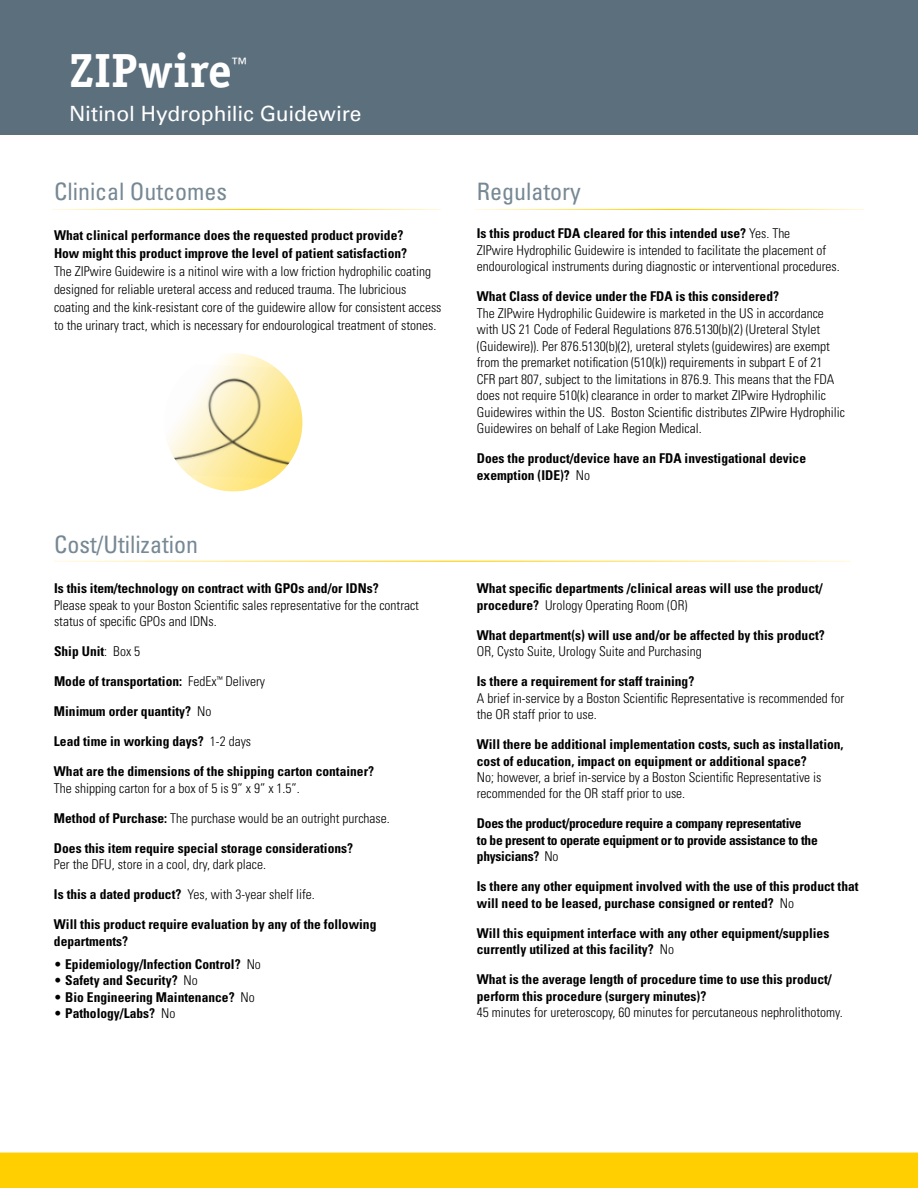
<style>
.page{position:relative;width:918px;height:1188px;background:#fff}
.page>*{position:absolute;margin:0;border:0;box-sizing:border-box;transform-origin:0 0}
.t1{font:700 48px "Officina Serif";letter-spacing:-.005em;color:#fff}
.t2{font:condensed 24px "Univers";color:#768894}
.t3{font:21px "Univers";letter-spacing:-.005em;color:#fff}
.t4{font:15.75px "Univers";color:#fff}
.t5{font:300 condensed 13.5px/16.5px "Univers";color:#000}
.t6{font:700 condensed 13.5px/16.5px "Univers";color:#000}
.t7{font:700 condensed 13.5px/16.5px "Univers";letter-spacing:-.02em;color:#000}
.s1{font-weight:300}
.s2{font-weight:700}
</style>
<div class="page">
<div style="left:0;top:0;width:918px;height:135px;background:#5c6f7c"></div>
<div style="left:0;top:1152px;width:918px;height:36px;background:#ffcf01"></div>
<svg style="left:168px;top:353px;width:135px;height:139px"></svg>
<hr style="left:52px;top:209px;width:389px;height:1px;background:#ffcf01">
<hr style="left:54px;top:561px;width:797px;height:1px;background:#ffcf01">
<hr style="left:475px;top:209px;width:389px;height:1px;background:#ffcf01">
<h1 class="t1" style="left:69px;top:41px;width:164px">ZIPwire</h1>
<p class="t4" style="left:231px;top:55px;width:17px">™</p>
<h3 class="t3" style="left:69px;top:101px;width:294px">Nitinol Hydrophilic Guidewire</h3>
<h2 class="t2" style="left:54px;top:176px;width:175px">Clinical Outcomes</h2>
<p class="t6" style="left:54px;top:226px;width:355px;line-height:18px">What clinical performance does the requested product provide?<br>How might this product improve the level of patient satisfaction?</p>
<p class="t5" style="left:54px;top:262px;width:389px;line-height:18px">The ZIPwire Guidewire is a nitinol wire with a low friction hydrophilic coating designed for reliable ureteral access and reduced trauma. The lubricious coating and the kink-resistant core of the guidewire allow for consistent access to the urinary tract, which is necessary for endourological treatment of stones.</p>
<h2 class="t2" style="left:54px;top:529px;width:145px">Cost/Utilization</h2>
<p class="t6" style="left:54px;top:580px;width:326px">Is this item/technology on contract with GPOs and/or IDNs?</p>
<p class="t5" style="left:54px;top:597px;width:367px">Please speak to your Boston Scientific sales representative for the contract status of specific GPOs and IDNs.</p>
<p class="t6" style="left:54px;top:643px;width:88px">Ship Unit<span class="s1">: Box 5</span></p>
<p class="t6" style="left:54px;top:673px;width:213px">Mode of transportation: <span class="s1">FedEx</span><sup>™</sup> <span class="s1">Delivery</span></p>
<p class="t6" style="left:54px;top:703px;width:159px">Minimum order quantity? <span class="s1">No</span></p>
<p class="t6" style="left:54px;top:733px;width:199px">Lead time in working days? <span class="s1">1-2 days</span></p>
<p class="t6" style="left:54px;top:763px;width:322px">What are the dimensions of the shipping carton container?</p>
<p class="t5" style="left:54px;top:780px;width:247px">The shipping carton for a box of 5 is 9” x 9” x 1.5”.</p>
<p class="t5" style="left:54px;top:810px;width:337px"><span class="s2">Method of Purchase:</span> The purchase would be an outright purchase.</p>
<p class="t6" style="left:54px;top:839px;width:301px">Does this item require special storage considerations?</p>
<p class="t5" style="left:54px;top:856px;width:214px">Per the DFU, store in a cool, dry, dark place.</p>
<p class="t5" style="left:54px;top:886px;width:262px"><span class="s2">Is this a dated product?</span> Yes, with 3-year shelf life.</p>
<p class="t6" style="left:54px;top:916px;width:324px">Will this product require evaluation by any of the following departments?</p>
<p class="t6" style="left:54px;top:956px;width:208px"><span class="s1">•</span> Epidemiology/Infection Control? <span class="s1">No</span></p>
<p class="t6" style="left:54px;top:972px;width:145px"><span class="s1">•</span> Safety and Security? <span class="s1">No</span></p>
<p class="t6" style="left:54px;top:989px;width:202px"><span class="s1">•</span> Bio Engineering Maintenance? <span class="s1">No</span></p>
<p class="t6" style="left:54px;top:1005px;width:123px"><span class="s1">•</span> Pathology/Labs? <span class="s1">No</span></p>
<h2 class="t2" style="left:477px;top:176px;width:105px">Regulatory</h2>
<p class="t5" style="left:477px;top:225px;width:364px"><span class="s2">Is this product FDA cleared for this intended use?</span> Yes. The<br>ZIPwire Hydrophilic Guidewire is intended to facilitate the placement of endourological instruments during diagnostic or interventional procedures.</p>
<p class="t6" style="left:477px;top:288px;width:304px">What Class of device under the FDA is this considered?</p>
<p class="t5" style="left:477px;top:305px;width:370px">The ZIPwire Hydrophilic Guidewire is marketed in the US in accordance with US 21 Code of Federal Regulations 876.5130(b)(2) (Ureteral Stylet (Guidewire)). Per 876.5130(b)(2), ureteral stylets (guidewires) are exempt from the premarket notification (510(k)) requirements in subpart E of 21<br>CFR part 807, subject to the limitations in 876.9. This means that the FDA does not require 510(k) clearance in order to market ZIPwire Hydrophilic Guidewires within the US. Boston Scientific distributes ZIPwire Hydrophilic Guidewires on behalf of Lake Region Medical.</p>
<p class="t6" style="left:477px;top:450px;width:331px">Does the product/device have an FDA investigational device exemption (IDE)? <span class="s1">No</span></p>
<p class="t6" style="left:477px;top:580px;width:347px">What specific departments /clinical areas will use the product/ procedure? <span class="s1">Urology Operating Room (OR)</span></p>
<p class="t6" style="left:477px;top:626px;width:349px">What department(s) will use and/or be affected by this product?</p>
<p class="t5" style="left:477px;top:643px;width:226px">OR, Cysto Suite, Urology Suite and Purchasing</p>
<p class="t6" style="left:477px;top:673px;width:219px">Is there a requirement for staff training?</p>
<p class="t5" style="left:477px;top:690px;width:369px">A brief in-service by a Boston Scientific Representative is recommended for the OR staff prior to use.</p>
<p class="t6" style="left:477px;top:736px;width:368px">Will there be additional implementation costs, such as installation, cost of education, impact on equipment or additional space?</p>
<p class="t5" style="left:477px;top:769px;width:346px">No; however, a brief in-service by a Boston Scientific Representative is recommended for the OR staff prior to use.</p>
<p class="t7" style="left:477px;top:815px;width:342px">Does the product/procedure require a company representative<br>to be present to operate equipment or to provide assistance to the physicians? <span class="s1">No</span></p>
<p class="t6" style="left:477px;top:878px;width:383px">Is there any other equipment involved with the use of this product that will need to be leased, purchase consigned or rented? <span class="s1">No</span></p>
<p class="t6" style="left:477px;top:925px;width:354px">Will this equipment interface with any other equipment/supplies currently utilized at this facility? <span class="s1">No</span></p>
<p class="t6" style="left:477px;top:971px;width:356px">What is the average length of procedure time to use this product/ perform this procedure (surgery minutes)?</p>
<p class="t5" style="left:477px;top:1004px;width:367px">45 minutes for ureteroscopy, 60 minutes for percutaneous nephrolithotomy.</p>
</div>
